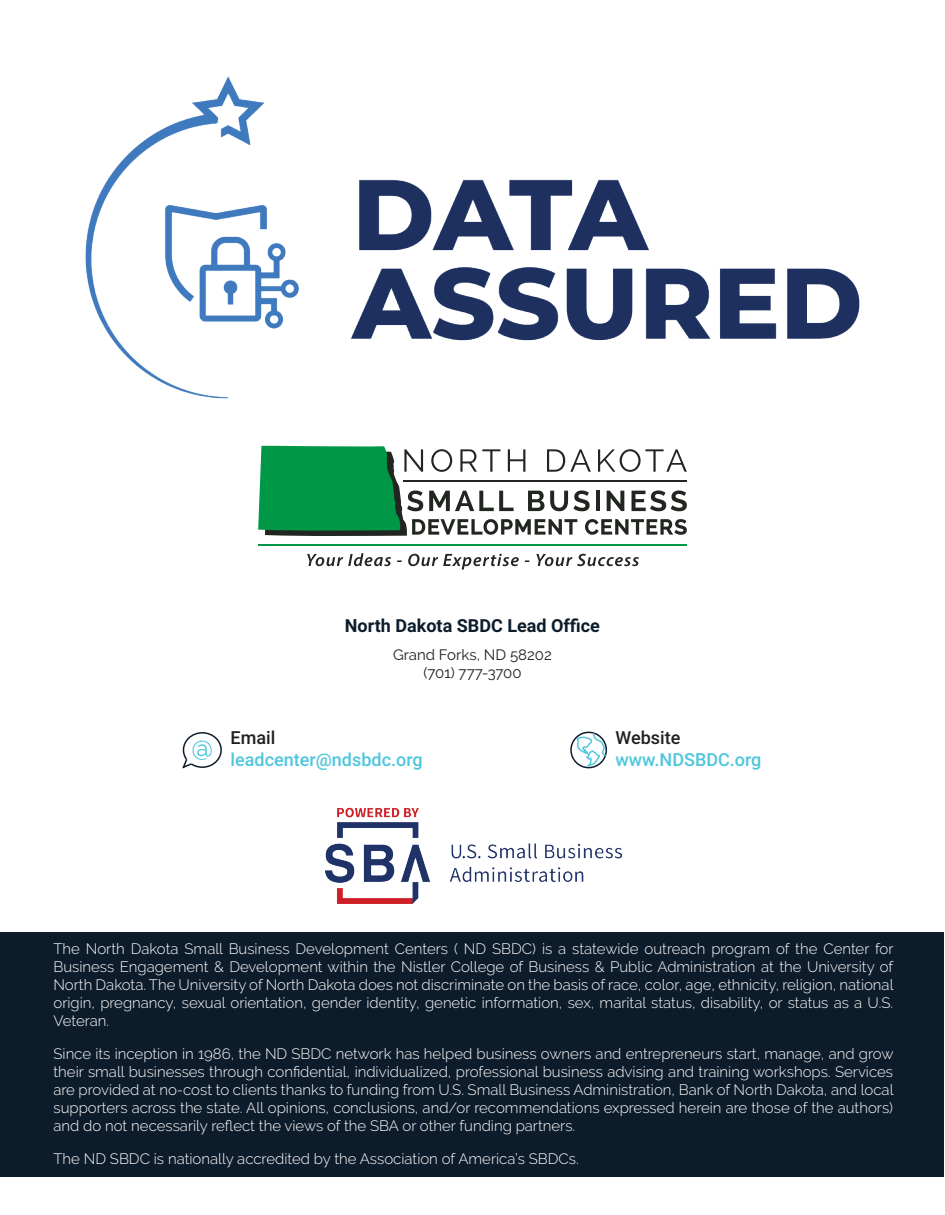
<style>
.page{position:relative;width:945px;height:1215px;background:#fff}
.page>*{position:absolute;margin:0;border:0;box-sizing:border-box;transform-origin:0 0}
.t1{font:500 18px "Roboto";color:#4fc6dd}
.t2{font:700 18px "Roboto";color:#0d1c2b}
.t3{font:500 18px "Roboto";color:#231f20}
.t4{font:300 15px/18px "Raleway";color:#fff;text-align:justify}
.t5{font:15px/18px "Raleway";color:#231f20;text-align:center}
</style>
<div class="page">
<div style="left:1px;top:933px;width:943px;height:244px;background:#0d1c2b"></div>
<svg style="left:182px;top:732px;width:40px;height:37px"></svg>
<div style="left:570px;top:732px;width:37px;height:36px;border:2px solid #0e1b29;border-radius:50%"></div>
<svg style="left:576px;top:731px;width:31px;height:36px"></svg>
<img style="left:325px;top:807px;width:296px;height:96px">
<svg style="left:258px;top:446px;width:429px;height:90px"></svg>
<svg style="left:307px;top:553px;width:84px;height:13px"></svg>
<svg style="left:408px;top:554px;width:111px;height:16px"></svg>
<svg style="left:536px;top:554px;width:103px;height:12px"></svg>
<hr style="left:258px;top:544px;width:429px;height:2px;background:#009847">
<img style="left:85px;top:76px;width:775px;height:323px">
<p class="t2" style="left:345px;top:613px;width:257px">North Dakota SBDC Lead Office</p>
<p class="t5" style="left:393px;top:646px;width:160px">Grand Forks, ND 58202 (701) 777-3700</p>
<p class="t3" style="left:231px;top:725px;width:46px">Email</p>
<p class="t1" style="left:231px;top:747px;width:194px">leadcenter@ndsbdc.org</p>
<p class="t3" style="left:616px;top:725px;width:66px">Website</p>
<p class="t1" style="left:616px;top:747px;width:147px">www.NDSBDC.org</p>
<p class="t4" style="left:54px;top:940px;width:842px">The North Dakota Small Business Development Centers ( ND SBDC) is a statewide outreach program of the Center for Business Engagement &amp; Development within the Nistler College of Business &amp; Public Administration at the University of North Dakota. The University of North Dakota does not discriminate on the basis of race, color, age, ethnicity, religion, national origin, pregnancy, sexual orientation, gender identity, genetic information, sex, marital status, disability, or status as a U.S.<br>Veteran.</p>
<p class="t4" style="left:54px;top:1045px;width:842px">Since its inception in 1986, the ND SBDC network has helped business owners and entrepreneurs start, manage, and grow their small businesses through confidential, individualized, professional business advising and training workshops. Services are provided at no-cost to clients thanks to funding from U.S. Small Business Administration, Bank of North Dakota, and local supporters across the state. All opinions, conclusions, and/or recommendations expressed herein are those of the authors) and do not necessarily reflect the views of the SBA or other funding partners.</p>
<p class="t4" style="left:54px;top:1150px;width:527px">The ND SBDC is nationally accredited by the Association of America’s SBDCs.</p>
</div>
